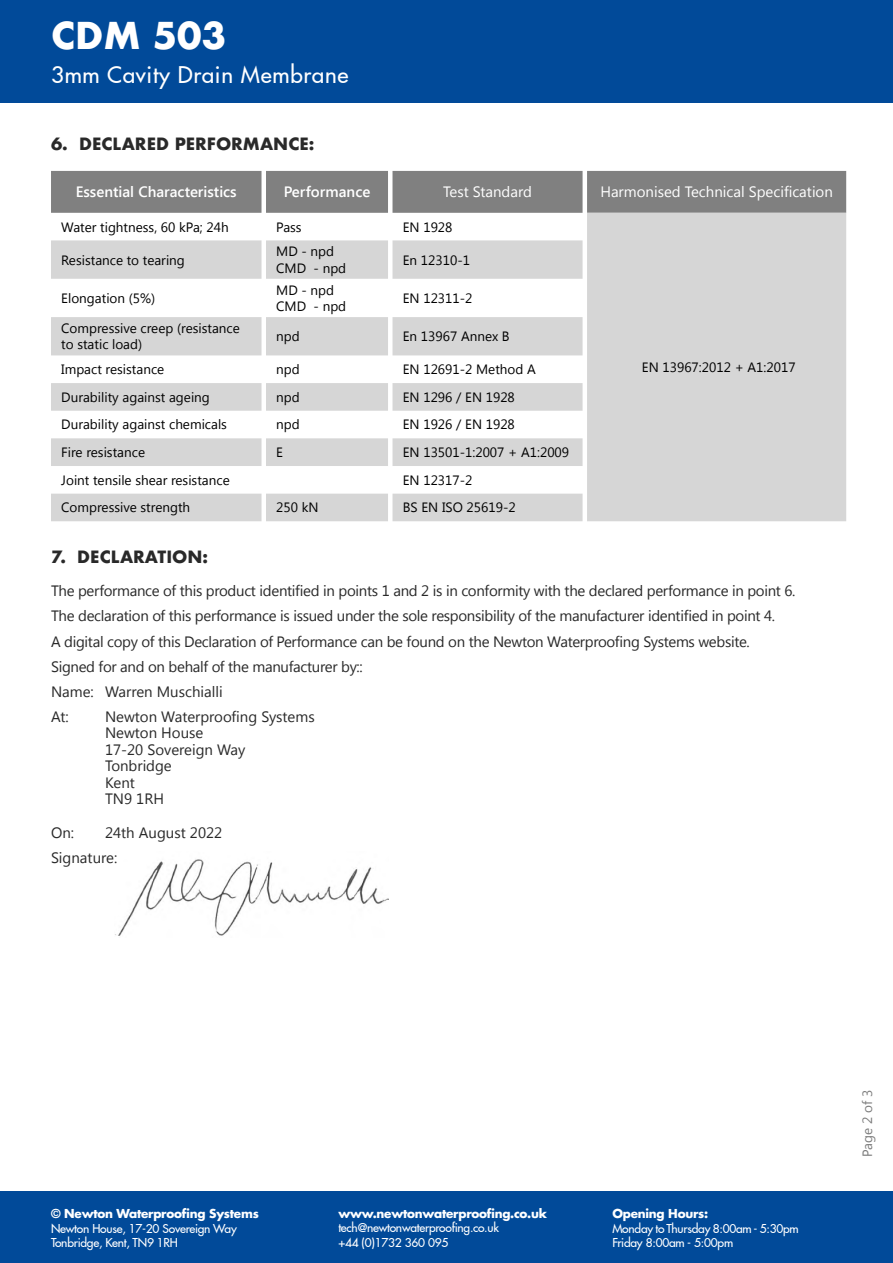
<style>
.page{position:relative;width:893px;height:1263px;background:#fff}
.page>*{position:absolute;margin:0;border:0;box-sizing:border-box;transform-origin:0 0}
.t1{font:700 36px "Futura";color:#fff}
.t2{font:500 22.5px "Futura LT Pro";letter-spacing:.03em;color:#fff}
.t3{font:700 16.5px "Futura";color:#292929}
.t4{font:15px/25px "Segoe UI";letter-spacing:-.02em;color:#292929}
.t5{font:15px/16.5px "Segoe UI";color:#292929}
.t6{font:15px "Segoe UI";color:#fff}
.t7{font:600 15px "Segoe UI";color:#fff}
.t8{font:13.5px/16.5px "Segoe UI";color:#000}
.t9{font:13.5px "Segoe UI";letter-spacing:-.01em;color:#7b7b7b}
.t10{font:500 12px/14.4px "Futura LT Pro";letter-spacing:-.02em;color:#fff}
.t11{font:700 12px "Futura LT Pro";letter-spacing:-.02em;color:#fff}
</style>
<div class="page">
<div style="left:0;top:0;width:893px;height:103px;background:#014a99"></div>
<div style="left:0;top:1191px;width:893px;height:72px;background:#014a99"></div>
<img style="left:115px;top:859px;width:273px;height:77px">
<div style="left:51px;top:171px;width:795px;height:42px;background:#808080"></div>
<svg style="left:51px;top:213px;width:795px;height:308px;fill:#d6d6d6"></svg>
<h1 class="t1" style="left:51px;top:10px;width:177px">CDM 503</h1>
<h2 class="t2" style="left:51px;top:58px;width:299px">3mm Cavity Drain Membrane</h2>
<p class="t3" style="left:51px;top:132px;width:265px">6. DECLARED PERFORMANCE:</p>
<p class="t7" style="left:76px;top:181px;width:163px">Essential Characteristics</p>
<p class="t7" style="left:284px;top:181px;width:88px">Performance</p>
<p class="t6" style="left:443px;top:182px;width:90px">Test Standard</p>
<p class="t6" style="left:600px;top:182px;width:234px">Harmonised Technical Specification</p>
<p class="t8" style="left:61px;top:218px;width:169px">Water tightness, 60 kPa; 24h</p>
<p class="t8" style="left:276px;top:218px;width:27px">Pass</p>
<p class="t8" style="left:403px;top:218px;width:51px">EN 1928</p>
<p class="t8" style="left:61px;top:251px;width:125px">Resistance to tearing</p>
<p class="t8" style="left:276px;top:243px;width:71px">MD - npd<br>CMD - npd</p>
<p class="t8" style="left:403px;top:251px;width:69px">En 12310-1</p>
<p class="t8" style="left:61px;top:289px;width:96px">Elongation (5%)</p>
<p class="t8" style="left:276px;top:281px;width:71px">MD - npd<br>CMD - npd</p>
<p class="t8" style="left:403px;top:289px;width:71px">EN 12311-2</p>
<p class="t8" style="left:61px;top:319px;width:180px">Compressive creep (resistance to static load)</p>
<p class="t8" style="left:276px;top:328px;width:25px">npd</p>
<p class="t8" style="left:403px;top:328px;width:108px">En 13967 Annex B</p>
<p class="t8" style="left:61px;top:360px;width:105px">Impact resistance</p>
<p class="t8" style="left:276px;top:360px;width:25px">npd</p>
<p class="t8" style="left:403px;top:360px;width:135px">EN 12691-2 Method A</p>
<p class="t8" style="left:61px;top:388px;width:150px">Durability against ageing</p>
<p class="t8" style="left:276px;top:388px;width:25px">npd</p>
<p class="t8" style="left:403px;top:388px;width:114px">EN 1296 / EN 1928</p>
<p class="t8" style="left:61px;top:416px;width:167px">Durability against chemicals</p>
<p class="t8" style="left:276px;top:416px;width:25px">npd</p>
<p class="t8" style="left:403px;top:416px;width:114px">EN 1926 / EN 1928</p>
<p class="t8" style="left:61px;top:443px;width:85px">Fire resistance</p>
<p class="t8" style="left:276px;top:443px;width:8px">E</p>
<p class="t8" style="left:403px;top:443px;width:168px">EN 13501-1:2007 + A1:2009</p>
<p class="t8" style="left:61px;top:471px;width:170px">Joint tensile shear resistance</p>
<p class="t8" style="left:403px;top:471px;width:71px">EN 12317-2</p>
<p class="t8" style="left:61px;top:499px;width:130px">Compressive strength</p>
<p class="t8" style="left:276px;top:499px;width:44px">250 kN</p>
<p class="t8" style="left:403px;top:499px;width:114px">BS EN ISO 25619-2</p>
<p class="t8" style="left:642px;top:358px;width:155px">EN 13967:2012 + A1:2017</p>
<p class="t3" style="left:51px;top:545px;width:159px">7. DECLARATION:</p>
<p class="t4" style="left:51px;top:578px;width:746px">The performance of this product identified in points 1 and 2 is in conformity with the declared performance in point 6.<br>The declaration of this performance is issued under the sole responsibility of the manufacturer identified in point 4.<br>A digital copy of this Declaration of Performance can be found on the Newton Waterproofing Systems website.<br>Signed for and on behalf of the manufacturer by::<br>Name: Warren Muschialli<br>At:</p>
<p class="t5" style="left:105px;top:707px;width:211px">Newton Waterproofing Systems<br>Newton House<br>17-20 Sovereign Way<br>Tonbridge<br>Kent<br>TN9 1RH</p>
<p class="t5" style="left:51px;top:819px;width:173px;line-height:25px;text-indent:54px">24th August 2022<br>Signature:</p>
<p class="t4" style="left:51px;top:819px;width:25px">On:</p>
<p class="t11" style="left:51px;top:1204px;width:209px">© Newton Waterproofing Systems</p>
<p class="t10" style="left:51px;top:1220px;width:187px">Newton House, 17-20 Sovereign Way<br>Tonbridge, Kent, TN9 1RH</p>
<p class="t11" style="left:338px;top:1204px;width:210px">www.newtonwaterproofing.co.uk</p>
<p class="t10" style="left:338px;top:1220px;width:162px">tech@newtonwaterproofing.co.uk +44 (0)1732 360 095</p>
<p class="t11" style="left:612px;top:1204px;width:97px">Opening Hours:</p>
<p class="t10" style="left:612px;top:1220px;width:188px">Monday to Thursday 8:00am - 5:30pm<br>Friday 8:00am - 5:00pm</p>
<p class="t9" style="left:858px;top:1157px;width:68px;rotate:-90deg">Page 2 of 3</p>
</div>
